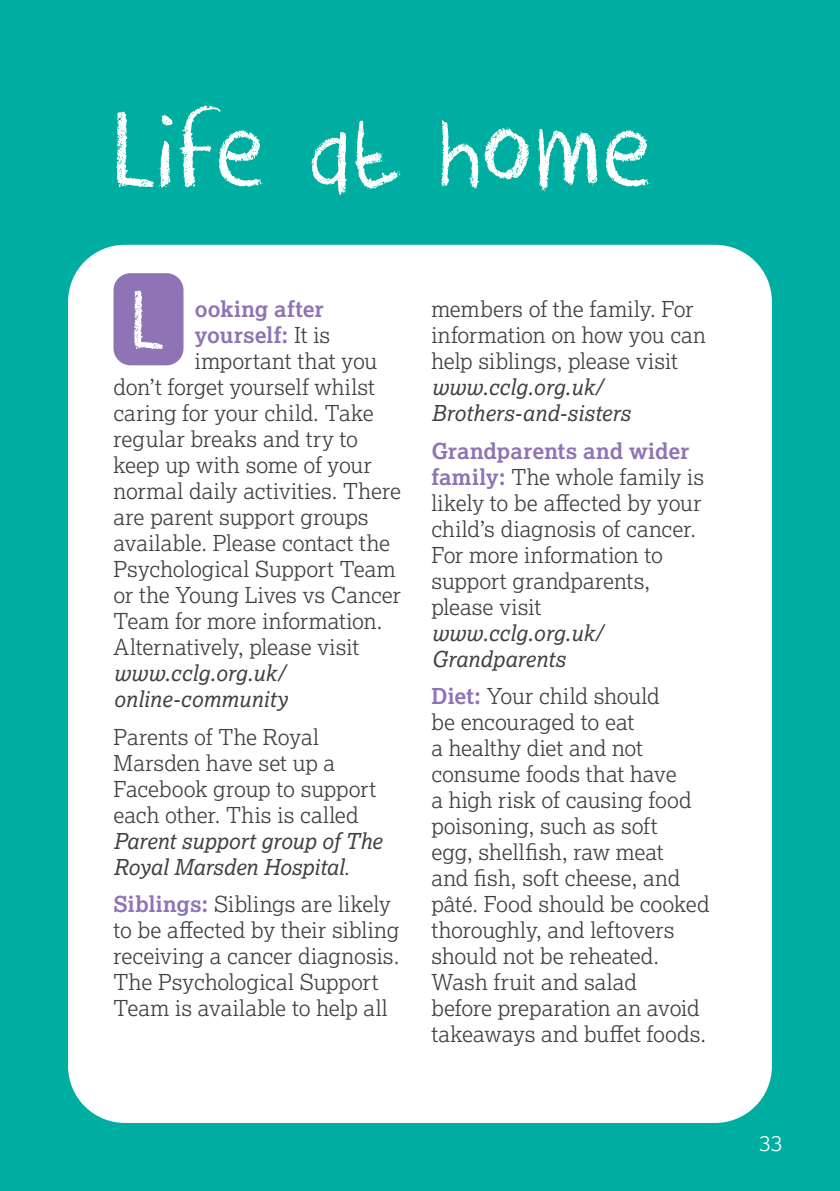
<style>
.page{position:relative;width:840px;height:1191px;background:#fff}
.page>*{position:absolute;margin:0;border:0;box-sizing:border-box;transform-origin:0 0}
.Headings__new_TOC{font:116px "Crayon Crumble";letter-spacing:-.005em;color:#fff}
.Lexia_body{font:300 22px/26px "Lexia";color:#414042}
.Lexia_body-2{font:italic 22px "Lexia";color:#414042}
.Lexia_body-3{font:700 22px "Lexia";letter-spacing:.005em;color:#8e74b4}
.t1{font:300 22px "Lexia";color:#fff}
.s1{font-weight:300;color:#414042}
.s2{font-weight:400;font-style:italic}
.s3{font-weight:700;color:#8e74b4}
</style>
<div class="page">
<div style="left:0;top:0;width:839px;height:1191px;background:#00aea1"></div>
<div style="left:68px;top:245px;width:703px;height:878px;background:#fff;border-radius:57px"></div>
<div style="left:113px;top:273px;width:70px;height:92px;background:#8e74b4;border-radius:17px"></div>
<svg style="left:134px;top:291px;width:29px;height:58px"></svg>
<p class="Headings__new_TOC" style="left:113px;top:83px;width:539px">Life at home</p>
<p class="Lexia_body-3" style="left:195px;top:295px;width:130px">ooking after</p>
<p class="Lexia_body-3" style="left:195px;top:321px;width:137px">yourself: <span class="s1">It is</span></p>
<p class="Lexia_body" style="left:195px;top:348px;width:184px">important that you</p>
<p class="Lexia_body" style="left:113px;top:374px;width:263px">don’t forget yourself whilst</p>
<p class="Lexia_body" style="left:113px;top:400px;width:262px">caring for your child. Take</p>
<p class="Lexia_body" style="left:113px;top:426px;width:246px">regular breaks and try to</p>
<p class="Lexia_body" style="left:113px;top:452px;width:260px">keep up with some of your</p>
<p class="Lexia_body" style="left:113px;top:478px;width:289px">normal daily activities. There</p>
<p class="Lexia_body" style="left:113px;top:504px;width:256px">are parent support groups</p>
<p class="Lexia_body" style="left:113px;top:530px;width:278px">available. Please contact the</p>
<p class="Lexia_body" style="left:113px;top:556px;width:283px">Psychological Support Team</p>
<p class="Lexia_body" style="left:113px;top:582px;width:289px">or the Young Lives vs Cancer</p>
<p class="Lexia_body" style="left:113px;top:608px;width:270px">Team for more information.</p>
<p class="Lexia_body" style="left:113px;top:634px;width:247px">Alternatively, please visit</p>
<p class="Lexia_body-2" style="left:113px;top:659px;width:172px">www.cclg.org.uk/</p>
<p class="Lexia_body-2" style="left:113px;top:685px;width:175px">online-community</p>
<p class="Lexia_body" style="left:113px;top:723px;width:270px">Parents of The Royal<br>Marsden have set up a<br>Facebook group to support each other. This is called<br><span class="s2">Parent support group of The<br>Royal Marsden Hospital</span>.</p>
<p class="Lexia_body" style="left:113px;top:890px;width:287px"><span class="s3">Siblings:</span> Siblings are likely to be affected by their sibling receiving a cancer diagnosis.<br>The Psychological Support<br>Team is available to help all</p>
<p class="Lexia_body" style="left:431px;top:296px;width:276px">members of the family. For information on how you can help siblings, please visit <span class="s2">www.cclg.org.uk/<br>Brothers-and-sisters</span></p>
<p class="Lexia_body" style="left:431px;top:437px;width:274px"><span class="s3">Grandparents and wider family:</span> The whole family is likely to be affected by your child’s diagnosis of cancer.<br>For more information to support grandparents, please visit <span class="s2">www.cclg.org.uk/<br>Grandparents</span></p>
<p class="Lexia_body" style="left:431px;top:682px;width:279px"><span class="s3">Diet:</span> Your child should<br>be encouraged to eat<br>a healthy diet and not consume foods that have<br>a high risk of causing food poisoning, such as soft<br>egg, shellfish, raw meat<br>and fish, soft cheese, and pâté. Food should be cooked thoroughly, and leftovers should not be reheated.<br>Wash fruit and salad<br>before preparation an avoid takeaways and buffet foods.</p>
<p class="t1" style="left:759px;top:1129px;width:25px">33</p>
</div>
